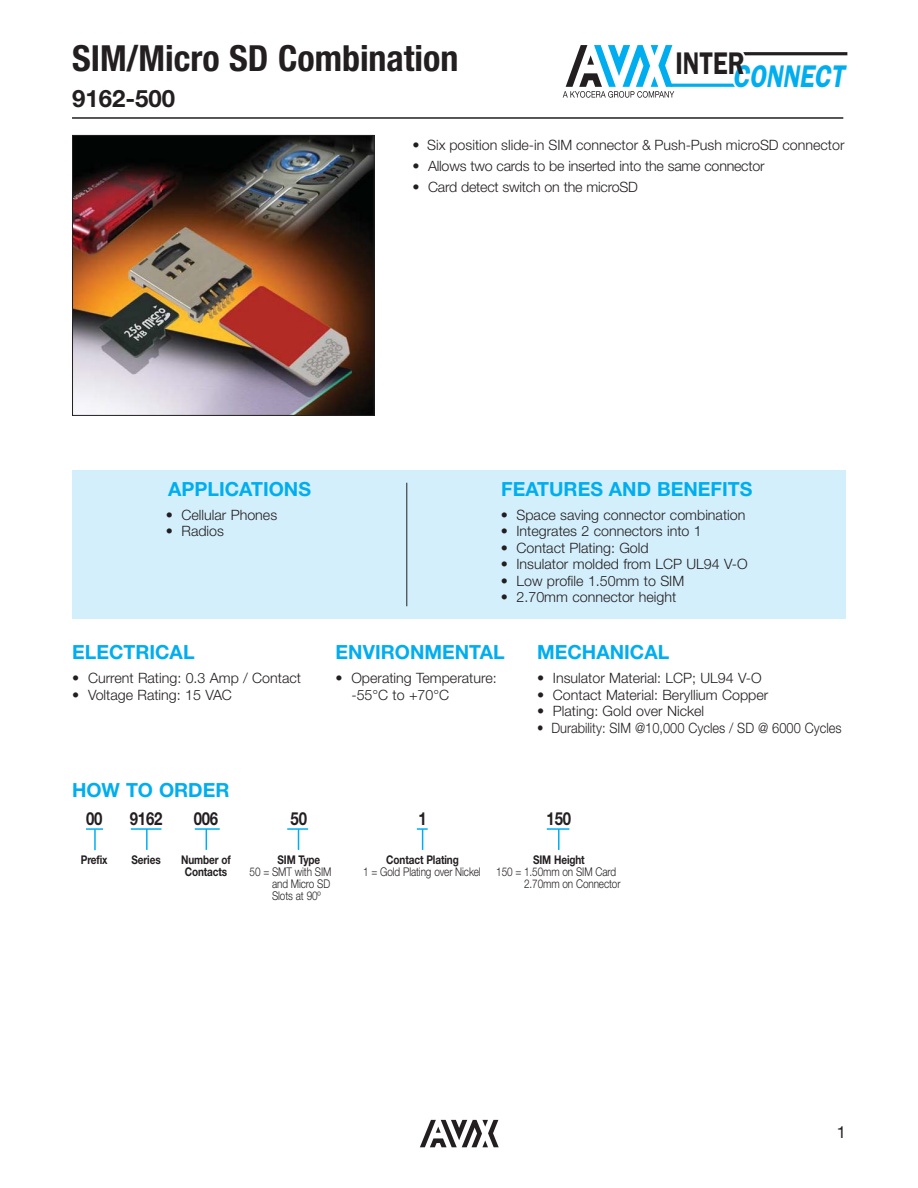
<style>
.page{position:relative;width:918px;height:1188px;background:#fff}
.page>*{position:absolute;margin:0;border:0;box-sizing:border-box;transform-origin:0 0}
.t1{font:700 condensed 36px "Helvetica Neue LT Std";color:#231f20}
.t2{font:italic 600 31.5px "Franklin Gothic";color:#00aeef;scale:.8 1}
.t3{font:600 31.5px "Franklin Gothic";color:#231f20;scale:.8 1}
.t4{font:700 24px "Helvetica Neue LT Std";color:#231f20}
.t5{font:700 19.5px "Helvetica Neue LT Std";color:#00aeef}
.t6{font:700 19.5px "Helvetica Neue";color:#00aeef}
.t7{font:700 18px "Helvetica Neue";letter-spacing:-.01em;color:#231f20;scale:.83 1}
.t8{font:16.5px "Helvetica Neue";color:#231f20}
.t9{font:300 14.25px "Helvetica Neue";color:#231f20}
.t10{font:300 14.25px/16.5px "Helvetica Neue LT Std";color:#231f20}
.t11{font:300 14.25px "Helvetica Neue LT Std";color:#231f20;scale:.9 1}
.t12{font:300 12px/12px "Helvetica Neue";letter-spacing:-.01em;color:#231f20;text-align:justify;scale:.83 1}
.t13{font:700 12px/12px "Helvetica Neue";letter-spacing:-.01em;color:#231f20;scale:.83 1}
</style>
<div class="page">
<svg style="left:420px;top:1120px;width:79px;height:27px"></svg>
<svg style="left:743px;top:52px;width:104px;height:3px"></svg>
<svg style="left:563px;top:45px;width:172px;height:53px"></svg>
<hr style="left:72px;top:117px;width:771px;height:2px;background:#231f20">
<img style="left:74px;top:137px;width:299px;height:277px">
<div style="left:72px;top:135px;width:303px;height:281px;border:1px solid #231f20"></div>
<div style="left:72px;top:470px;width:774px;height:148px;background:#d4effc"></div>
<hr style="left:406px;top:483px;width:1px;height:123px;background:#231f20">
<svg style="left:86px;top:828px;width:17px;height:2px"></svg>
<hr style="left:94px;top:829px;width:2px;height:21px;background:#00aeef">
<hr style="left:131px;top:828px;width:30px;height:2px;background:#00aeef">
<hr style="left:146px;top:829px;width:2px;height:21px;background:#00aeef">
<hr style="left:195px;top:828px;width:25px;height:2px;background:#00aeef">
<svg style="left:206px;top:830px;width:1px;height:20px"></svg>
<hr style="left:287px;top:828px;width:21px;height:2px;background:#00aeef">
<svg style="left:298px;top:830px;width:1px;height:20px"></svg>
<svg style="left:417px;top:828px;width:11px;height:22px"></svg>
<hr style="left:547px;top:828px;width:22px;height:2px;background:#00aeef">
<hr style="left:558px;top:829px;width:2px;height:21px;background:#00aeef">
<h1 class="t1" style="left:72px;top:37px;width:388px">SIM/Micro SD Combination</h1>
<h2 class="t3" style="left:675px;top:52px;width:88px">INTER</h2>
<h3 class="t4" style="left:72px;top:84px;width:105px">9162-500</h3>
<p class="t9" style="left:412px;top:140px;width:434px">• Six position slide-in SIM connector &amp; Push-Push microSD connector</p>
<p class="t9" style="left:412px;top:161px;width:354px">• Allows two cards to be inserted into the same connector</p>
<p class="t9" style="left:412px;top:182px;width:227px">• Card detect switch on the microSD</p>
<h2 class="t2" style="left:732px;top:65px;width:141px">CONNECT</h2>
<h3 class="t5" style="left:168px;top:478px;width:144px">APPLICATIONS</h3>
<p class="t9" style="left:166px;top:510px;width:113px">• Cellular Phones</p>
<p class="t9" style="left:166px;top:526px;width:60px">• Radios</p>
<h3 class="t5" style="left:72px;top:641px;width:124px">ELECTRICAL</h3>
<p class="t10" style="left:72px;top:671px;width:230px">• Current Rating: 0.3 Amp / Contact</p>
<p class="t10" style="left:72px;top:688px;width:161px">• Voltage Rating: 15 VAC</p>
<h3 class="t5" style="left:501px;top:478px;width:253px">FEATURES AND BENEFITS</h3>
<p class="t9" style="left:501px;top:509px;width:246px">• Space saving connector combination</p>
<p class="t9" style="left:501px;top:526px;width:203px">• Integrates 2 connectors into 1</p>
<p class="t9" style="left:501px;top:542px;width:150px">• Contact Plating: Gold</p>
<p class="t9" style="left:501px;top:559px;width:248px">• Insulator molded from LCP UL94 V-O</p>
<p class="t9" style="left:501px;top:575px;width:185px">• Low profile 1.50mm to SIM</p>
<p class="t9" style="left:501px;top:592px;width:177px">• 2.70mm connector height</p>
<h3 class="t5" style="left:336px;top:641px;width:170px">ENVIRONMENTAL</h3>
<p class="t10" style="left:351px;top:671px;width:147px;text-indent:-16px">• Operating Temperature: -55°C to +70°C</p>
<h3 class="t5" style="left:537px;top:641px;width:134px">MECHANICAL</h3>
<p class="t10" style="left:537px;top:671px;width:226px">• Insulator Material: LCP; UL94 V-O</p>
<p class="t10" style="left:537px;top:688px;width:233px">• Contact Material: Beryllium Copper</p>
<p class="t10" style="left:537px;top:704px;width:169px">• Plating: Gold over Nickel</p>
<p class="t11" style="left:537px;top:722px;width:340px">• Durability: SIM @10,000 Cycles / SD @ 6000 Cycles</p>
<h3 class="t6" style="left:72px;top:783px;width:159px">HOW TO ORDER</h3>
<p class="t7" style="left:194px;top:812px;width:31px">006</p>
<p class="t13" style="left:181px;top:855px;width:61px">Number of<br>Contacts</p>
<p class="t7" style="left:130px;top:812px;width:41px">9162</p>
<p class="t13" style="left:132px;top:855px;width:37px">Series</p>
<p class="t7" style="left:86px;top:812px;width:21px">00</p>
<p class="t13" style="left:81px;top:855px;width:34px">Prefix</p>
<p class="t7" style="left:291px;top:812px;width:21px">50</p>
<p class="t13" style="left:278px;top:855px;width:53px">SIM Type</p>
<p class="t12" style="left:272px;top:867px;width:73px;text-indent:-23px">50 = SMT with SIM and Micro SD Slots at 90º</p>
<p class="t7" style="left:418px;top:812px;width:12px">1</p>
<p class="t13" style="left:386px;top:855px;width:89px">Contact Plating</p>
<p class="t12" style="left:363px;top:867px;width:143px">1 = Gold Plating over Nickel</p>
<p class="t7" style="left:547px;top:812px;width:31px">150</p>
<p class="t13" style="left:533px;top:855px;width:64px">SIM Height</p>
<p class="t12" style="left:524px;top:867px;width:118px;text-indent:-28px">150 = 1.50mm on SIM Card<br>2.70mm on Connector</p>
<p class="t8" style="left:837px;top:1126px;width:11px">1</p>
</div>
